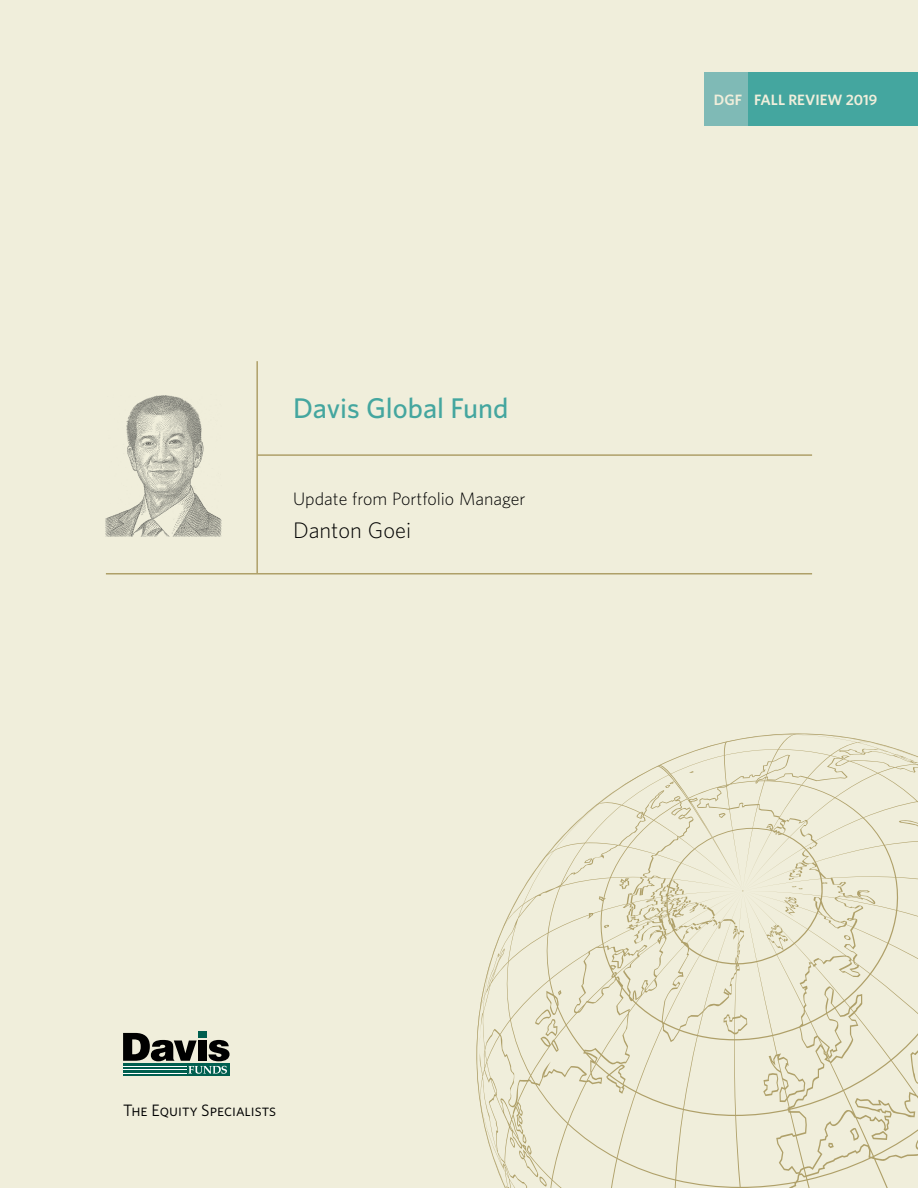
<style>
.page{position:relative;width:918px;height:1188px;background:#f0eedb}
.page>*{position:absolute;margin:0;border:0;box-sizing:border-box;transform-origin:0 0}
.t1{font:500 28.5px "Whitney";color:#44a69f}
.LC_Heading_1{font:300 22.5px "Whitney";color:#000}
.LC_Heading_1-2{font:300 18px "Whitney";color:#000}
.t2{font:16.5px "Whitney";color:#000}
.Color_Bar{font:600 15px "Whitney";color:#f0eedb}
</style>
<div class="page">
<img style="left:106px;top:395px;width:115px;height:142px">
<hr style="left:256px;top:361px;width:2px;height:213px;background:#afa069">
<hr style="left:257px;top:454px;width:555px;height:2px;background:#afa069">
<hr style="left:106px;top:573px;width:706px;height:2px;background:#afa069">
<div style="left:199px;top:1031px;width:8px;height:6px;background:#005f4f"></div>
<div style="left:123px;top:1064px;width:106px;height:12px;background:#005f4f"></div>
<svg style="left:123px;top:1033px;width:107px;height:41px"></svg>
<hr style="left:123px;top:1066px;width:63px;height:1px;background:#fff">
<hr style="left:123px;top:1069px;width:63px;height:1px;background:#fff">
<hr style="left:123px;top:1073px;width:63px;height:1px;background:#fff">
<div style="left:748px;top:72px;width:170px;height:54px;background:#44a69f"></div>
<div style="left:705px;top:72px;width:43px;height:54px;background:#7fbab6"></div>
<svg style="left:476px;top:734px;width:442px;height:454px"></svg>
<svg style="left:580px;top:1073px;width:338px;height:115px"></svg>
<p class="t1" style="left:293px;top:390px;width:217px">Davis Global Fund</p>
<p class="LC_Heading_1-2" style="left:293px;top:486px;width:234px">Update from Portfolio Manager</p>
<p class="LC_Heading_1" style="left:293px;top:515px;width:119px">Danton Goei</p>
<p class="Color_Bar" style="left:714px;top:90px;width:30px">DGF</p>
<p class="Color_Bar" style="left:754px;top:90px;width:125px">FALL REVIEW 2019</p>
<p class="t2" style="left:123px;top:1099px;width:155px">The Equity Specialists</p>
</div>
